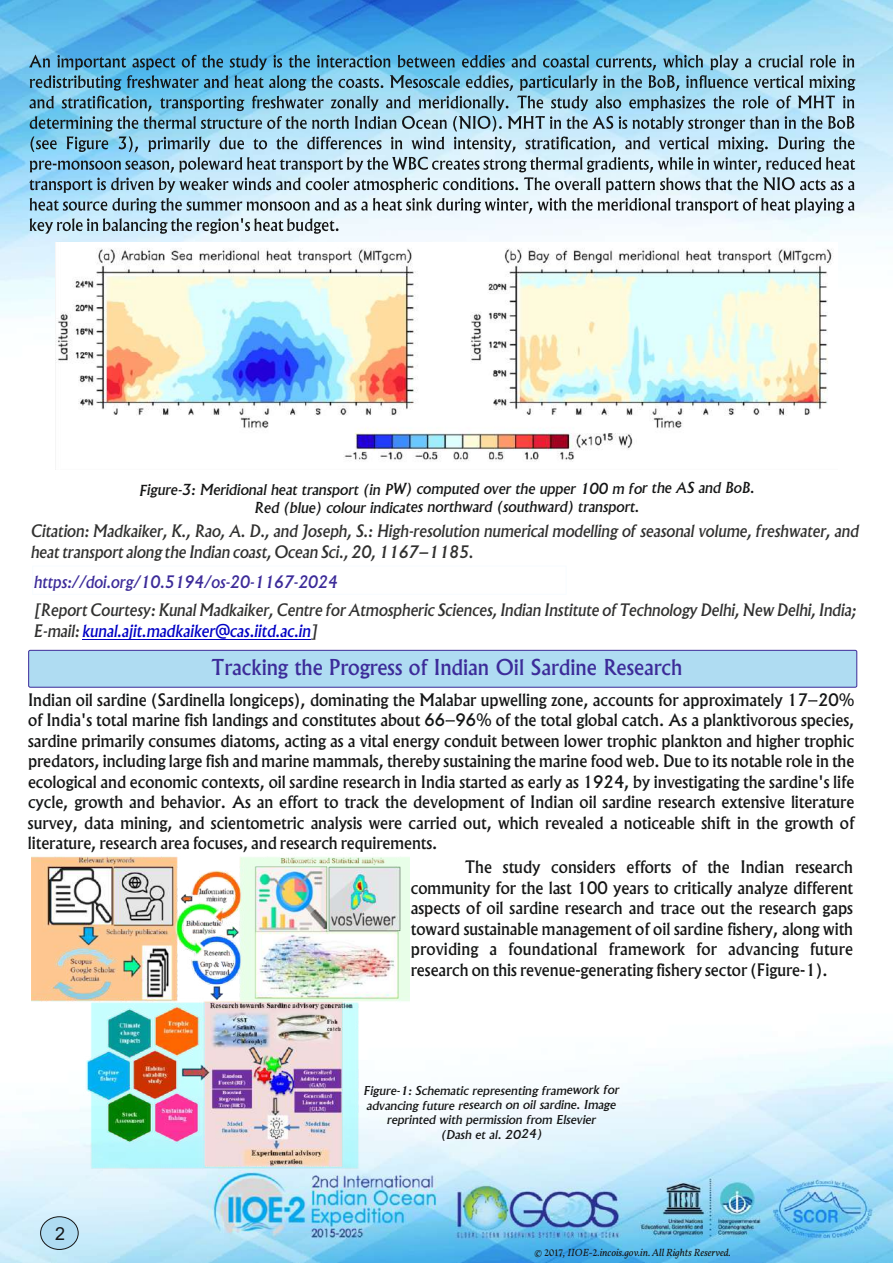
<style>
.page{position:relative;width:893px;height:1263px;background:#fff}
.page>*{position:absolute;margin:0;border:0;box-sizing:border-box;transform-origin:0 0}
.t1{font:500 21px "Albertus";color:#3c2b99}
.t2{font:18px "Arial";color:#151616}
.t3{font:500 16.5px/20.4px "Albertus";color:#151616;text-align:justify}
.t4{font:italic 500 16.5px/20.7px "Albertus";color:#313130}
.t5{font:italic 500 16.5px "Albertus";color:#3c2b99}
.t6{font:italic 500 14.55px/18px "Albertus";color:#151616;text-align:center;scale:1.06 1}
.t7{font:italic 500 11.85px/14.5px "Albertus";color:#151616;text-align:center;scale:1.11 1}
.t8{font:italic 10.5px "Vollkorn";color:#151616}
.s1{color:#0000c4}
.s2{font-family:"Goudy Old Style T";font-weight:700;font-style:normal}
</style>
<div class="page">
<img style="left:0;top:0;width:893px;height:1263px">
<div style="left:40px;top:1216px;width:39px;height:34px;background:#afdcf2;border:1px solid #151616;border-radius:50%"></div>
<div style="left:28px;top:650px;width:829px;height:38px;background:#afdcf2;border:1px solid #3c2b99;border-radius:2px"></div>
<svg style="left:29px;top:55px;width:826px;height:179px;background:#9cbfd0"></svg>
<hr style="left:82px;top:639px;width:229px;height:1px;background:#0000c4">
<img style="left:55px;top:242px;width:782px;height:227px">
<img style="left:32px;top:854px;width:377px;height:315px">
<p class="t6" style="left:139px;top:481px;width:582px">Figure-3: Meridional heat transport (in PW) computed over the upper 100 m for the AS and BoB.<br>Red (blue) colour indicates northward (southward) transport.</p>
<p class="t4" style="left:31px;top:522px;width:829px">Citation: Madkaiker, K., Rao, A. D., and Joseph, S.: High-resolution numerical modelling of seasonal volume, freshwater, and heat transport along the Indian coast, Ocean Sci., 20, 1167–1185.</p>
<p class="t5" style="left:34px;top:575px;width:305px">https://doi.org/10.5194/os-20-1167-2024</p>
<p class="t4" style="left:34px;top:601px;width:823px">[Report Courtesy: Kunal Madkaiker, Centre for Atmospheric Sciences, Indian Institute of Technology Delhi, New Delhi, India;<br>E-mail: <span class="s1">kunal.ajit.madkaiker@cas.iitd.ac.in</span>]</p>
<p class="t1" style="left:211px;top:659px;width:473px">Tracking the Progress of Indian Oil Sardine Research</p>
<p class="t3" style="left:28px;top:691px;width:828px">Indian oil sardine (Sardinella longiceps), dominating the Malabar upwelling zone, accounts for approximately 17–20% of India's total marine fish landings and constitutes about 66–96% of the total global catch. As a planktivorous species, sardine primarily consumes diatoms, acting as a vital energy conduit between lower trophic plankton and higher trophic predators, including large fish and marine mammals, thereby sustaining the marine food web. Due to its notable role in the ecological and economic contexts, oil sardine research in India started as early as 1924, by investigating the sardine's life cycle, growth and behavior. As an effort to track the development of Indian oil sardine research extensive literature survey, data mining, and scientometric analysis were carried out, which revealed a noticeable shift in the growth of literature, research area focuses, and research requirements.</p>
<p class="t3" style="left:411px;top:858px;width:444px;text-indent:54px">The study considers efforts of the Indian research community for the last 100 years to critically analyze different aspects of oil sardine research and trace out the research gaps toward sustainable management of oil sardine fishery, along with providing a foundational framework for advancing future research on this revenue-generating fishery sector (Figure-1).</p>
<p class="t2" style="left:55px;top:1226px;width:12px">2</p>
<p class="t7" style="left:364px;top:1084px;width:232px">Figure-1: Schematic representing framework for advancing future research on oil sardine. Image reprinted with permission from Elsevier<br>(Dash et al. 2024)</p>
<p class="t8" style="left:534px;top:1248px;width:198px">© <span class="s2">2017</span>, IIOE-<span class="s2">2</span>.incois.gov.in. All Rights Reserved.</p>
</div>
